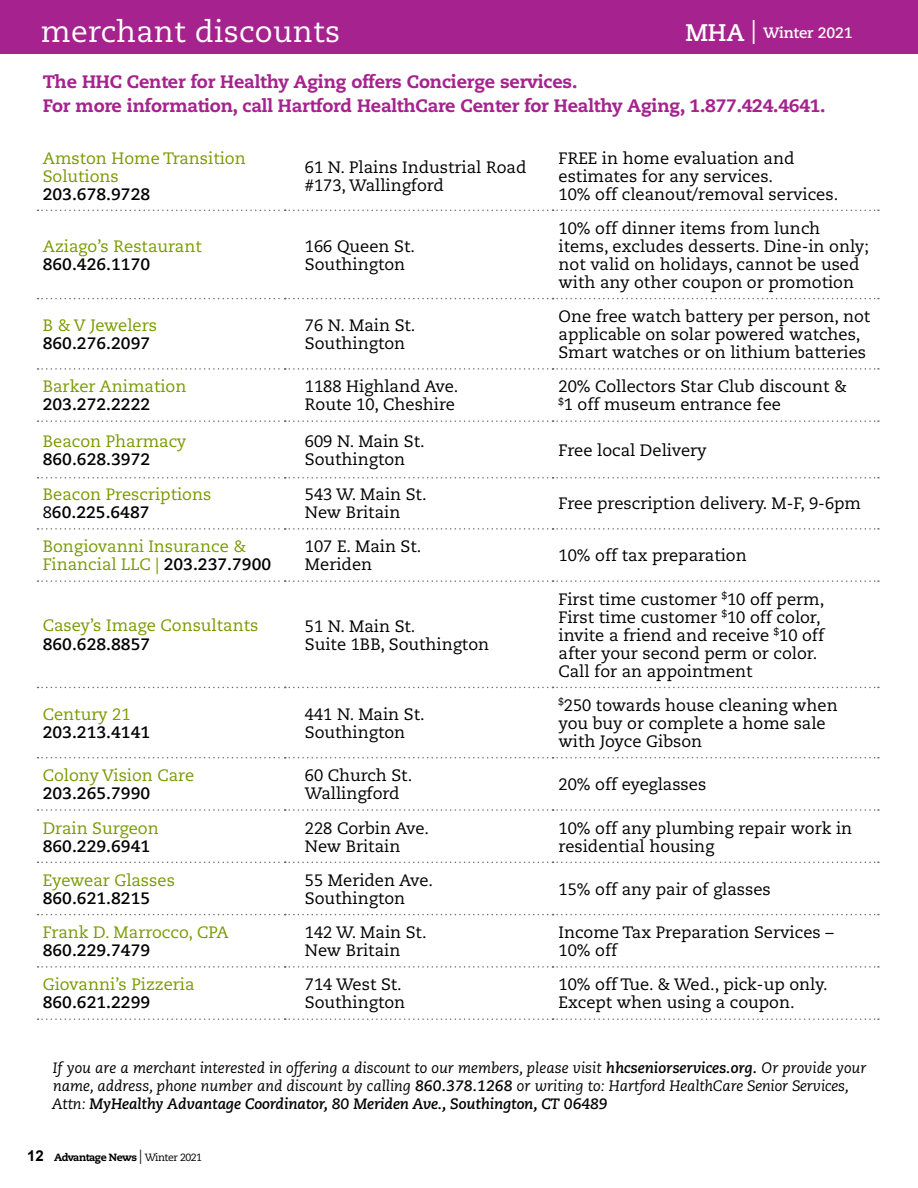
<style>
.page{position:relative;width:918px;height:1188px;background:#fff}
.page>*{position:absolute;margin:0;border:0;box-sizing:border-box;transform-origin:0 0}
.t1{font:30px "Caecilia LT Std";letter-spacing:.01em;color:#fff}
.t2{font:800 18px/24px "Caecilia LT Std";letter-spacing:-.01em;color:#a6228e}
.t3{font:16.5px/18px "Caecilia LT Std";color:#000}
.t4{font:16.5px/18px "Caecilia LT Std";color:#799a00}
.t5{font:700 16.5px "Caecilia LT Std";color:#000}
.t6{font:italic 15px/18px "Caecilia LT Std";color:#000}
.t7{font:700 15px "Caecilia LT Std";letter-spacing:-.01em;color:#fff}
.t8{font:800 10.5px "Caecilia LT Std";letter-spacing:-.045em;color:#000}
.s1{font-size:24px}
.s2{font-weight:400;font-size:24px}
.s3{color:#000}
.s4{font-weight:700;color:#000}
.s5{font-weight:700}
.s6{font-family:"Arial";font-weight:700;font-size:15px}
.s7{font-family:"Arial Narrow";font-weight:400;font-size:19.95px}
.s8{font-weight:400}
</style>
<div class="page">
<div style="left:0;top:0;width:918px;height:54px;background:#a6228e"></div>
<svg style="left:38px;top:368px;width:841px;height:2px"></svg>
<svg style="left:38px;top:420px;width:841px;height:2px"></svg>
<svg style="left:38px;top:477px;width:841px;height:2px"></svg>
<svg style="left:38px;top:298px;width:841px;height:1px"></svg>
<svg style="left:38px;top:210px;width:841px;height:1px"></svg>
<svg style="left:38px;top:580px;width:841px;height:2px"></svg>
<svg style="left:38px;top:1018px;width:841px;height:2px"></svg>
<svg style="left:38px;top:528px;width:841px;height:2px"></svg>
<svg style="left:38px;top:687px;width:841px;height:1px"></svg>
<svg style="left:38px;top:757px;width:841px;height:1px"></svg>
<svg style="left:38px;top:914px;width:841px;height:1px"></svg>
<svg style="left:38px;top:966px;width:841px;height:2px"></svg>
<svg style="left:38px;top:809px;width:841px;height:2px"></svg>
<svg style="left:38px;top:862px;width:841px;height:1px"></svg>
<h1 class="t1" style="left:41px;top:14px;width:301px">merchant discounts</h1>
<p class="t7" style="left:686px;top:24px;width:169px"><span class="s1">MHA</span> <span class="s2">|</span> Winter 2021</p>
<p class="t2" style="left:43px;top:70px;width:784px">The HHC Center for Healthy Aging offers Concierge services.<br>For more information, call Hartford HealthCare Center for Healthy Aging, 1.877.424.4641.</p>
<p class="t4" style="left:43px;top:149px;width:205px">Amston Home Transition<br>Solutions</p>
<p class="t5" style="left:43px;top:184px;width:109px">203.678.9728</p>
<p class="t3" style="left:305px;top:158px;width:223px">61 N. Plains Industrial Road #173, Wallingford</p>
<p class="t3" style="left:559px;top:149px;width:281px">FREE in home evaluation and estimates for any services.<br>10% off cleanout/removal services.</p>
<p class="t4" style="left:43px;top:237px;width:161px">Aziago’s Restaurant</p>
<p class="t5" style="left:43px;top:254px;width:109px">860.426.1170</p>
<p class="t3" style="left:305px;top:237px;width:112px">166 Queen St.<br>Southington</p>
<p class="t3" style="left:559px;top:219px;width:312px">10% off dinner items from lunch items, excludes desserts. Dine-in only; not valid on holidays, cannot be used with any other coupon or promotion</p>
<p class="t4" style="left:43px;top:317px;width:116px">B &amp; V Jewelers</p>
<p class="t5" style="left:43px;top:334px;width:109px">860.276.2097</p>
<p class="t3" style="left:305px;top:317px;width:112px">76 N. Main St.<br>Southington</p>
<p class="t3" style="left:559px;top:308px;width:313px">One free watch battery per person, not applicable on solar powered watches,<br>Smart watches or on lithium batteries</p>
<p class="t4" style="left:43px;top:378px;width:145px">Barker Animation</p>
<p class="t5" style="left:43px;top:395px;width:109px">203.272.2222</p>
<p class="t3" style="left:305px;top:378px;width:155px">1188 Highland Ave.<br>Route 10, Cheshire</p>
<p class="t3" style="left:559px;top:378px;width:290px">20% Collectors Star Club discount &amp; <sup>$</sup>1 off museum entrance fee</p>
<p class="t4" style="left:43px;top:432px;width:145px">Beacon Pharmacy</p>
<p class="t5" style="left:43px;top:449px;width:109px">860.628.3972</p>
<p class="t3" style="left:305px;top:432px;width:121px">609 N. Main St.<br>Southington</p>
<p class="t3" style="left:559px;top:441px;width:150px">Free local Delivery</p>
<p class="t4" style="left:43px;top:486px;width:170px">Beacon Prescriptions<br><span class="s3">8</span><span class="s4">60.225.6487</span></p>
<p class="t3" style="left:305px;top:486px;width:123px">543 W. Main St.<br>New Britain</p>
<p class="t3" style="left:559px;top:495px;width:304px">Free prescription delivery. M-F, 9-6pm</p>
<p class="t4" style="left:43px;top:538px;width:230px">Bongiovanni Insurance &amp;<br>Financial LLC | <span class="s4">203.237.7900</span></p>
<p class="t3" style="left:305px;top:538px;width:118px">107 E. Main St.<br>Meriden</p>
<p class="t3" style="left:559px;top:547px;width:190px">10% off tax preparation</p>
<p class="t4" style="left:43px;top:617px;width:217px">Casey’s Image Consultants</p>
<p class="t5" style="left:43px;top:635px;width:109px">860.628.8857</p>
<p class="t3" style="left:305px;top:617px;width:186px">51 N. Main St.<br>Suite 1BB, Southington</p>
<p class="t3" style="left:559px;top:590px;width:267px">First time customer <sup>$</sup>10 off perm,<br>First time customer <sup>$</sup>10 off color, invite a friend and receive <sup>$</sup>10 off after your second perm or color.<br>Call for an appointment</p>
<p class="t4" style="left:43px;top:706px;width:89px">Century 21</p>
<p class="t5" style="left:43px;top:722px;width:109px">203.213.4141</p>
<p class="t3" style="left:305px;top:706px;width:121px">441 N. Main St.<br>Southington</p>
<p class="t3" style="left:559px;top:697px;width:281px"><sup>$</sup>250 towards house cleaning when you buy or complete a home sale with Joyce Gibson</p>
<p class="t4" style="left:43px;top:767px;width:153px">Colony Vision Care</p>
<p class="t5" style="left:43px;top:784px;width:109px">203.265.7990</p>
<p class="t3" style="left:305px;top:767px;width:109px">60 Church St.<br>Wallingford</p>
<p class="t3" style="left:559px;top:776px;width:149px">20% off eyeglasses</p>
<p class="t4" style="left:43px;top:819px;width:117px">Drain Surgeon</p>
<p class="t5" style="left:43px;top:836px;width:109px">860.229.6941</p>
<p class="t3" style="left:305px;top:819px;width:126px">228 Corbin Ave.<br>New Britain</p>
<p class="t3" style="left:559px;top:819px;width:295px">10% off any plumbing repair work in residential housing</p>
<p class="t4" style="left:43px;top:871px;width:134px">Eyewear Glasses</p>
<p class="t5" style="left:43px;top:888px;width:109px">860.621.8215</p>
<p class="t3" style="left:305px;top:871px;width:130px">55 Meriden Ave.<br>Southington</p>
<p class="t3" style="left:559px;top:880px;width:214px">15% off any pair of glasses</p>
<p class="t4" style="left:43px;top:924px;width:188px">Frank D. Marrocco, CPA</p>
<p class="t5" style="left:43px;top:941px;width:109px">860.229.7479</p>
<p class="t3" style="left:305px;top:924px;width:123px">142 W. Main St.<br>New Britain</p>
<p class="t3" style="left:559px;top:924px;width:277px">Income Tax Preparation Services –<br>10% off</p>
<p class="t4" style="left:43px;top:976px;width:153px">Giovanni’s Pizzeria</p>
<p class="t5" style="left:43px;top:993px;width:109px">860.621.2299</p>
<p class="t3" style="left:305px;top:976px;width:102px">714 West St.<br>Southington</p>
<p class="t3" style="left:559px;top:976px;width:271px">10% off Tue. &amp; Wed., pick-up only.<br>Except when using a coupon.</p>
<p class="t6" style="left:52px;top:1059px;width:816px">If you are a merchant interested in offering a discount to our members, please visit <span class="s5">hhcseniorservices.org.</span> Or provide your name, address, phone number and discount by calling <span class="s5">860.378.1268</span> or writing to: Hartford HealthCare Senior Services,<br>Attn: <span class="s5">MyHealthy Advantage Coordinator, 80 Meriden Ave., Southington, CT 06489</span></p>
<p class="t8" style="left:27px;top:1151px;width:176px"><span class="s6">12</span> Advantage News <span class="s7">I</span> <span class="s8">Winter 2021</span></p>
</div>
